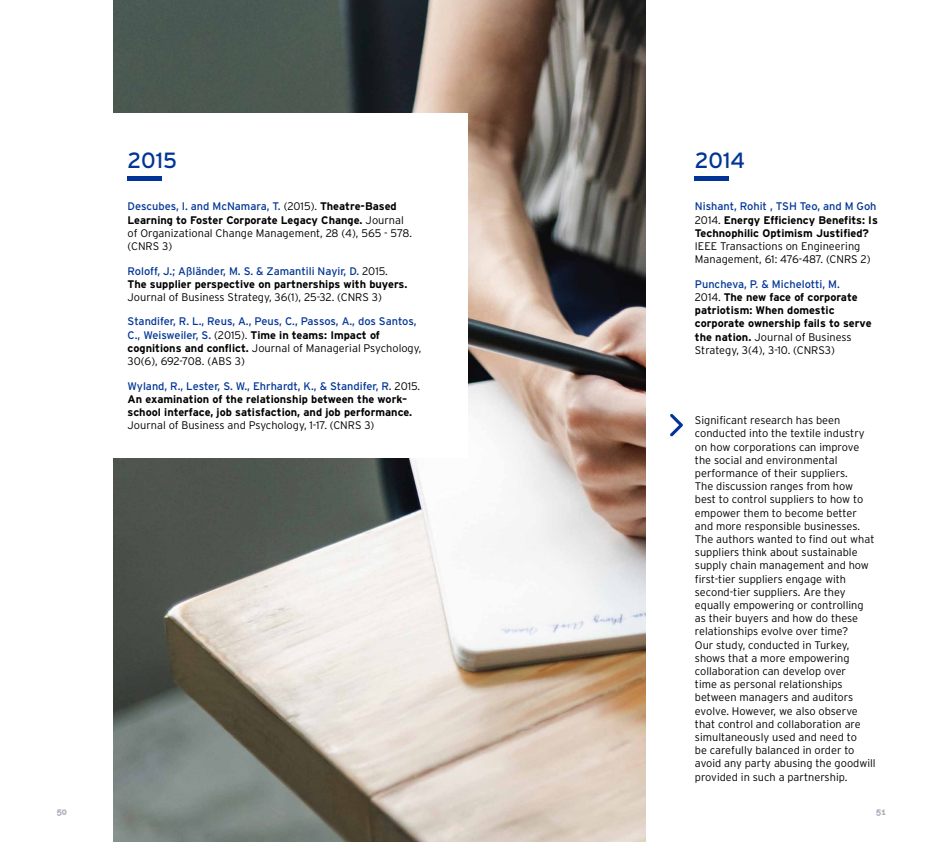
<style>
.page{position:relative;width:936px;height:842px;background:#fff}
.page>*{position:absolute;margin:0;border:0;box-sizing:border-box;transform-origin:0 0}
.t1{font:22px "Interstate";color:#003595}
.t2{font:300 11px/13.2px "Interstate";color:#000}
.t3{font:700 11px/13.2px "Interstate";color:#000}
.t4{font:11px/13.2px "Interstate";letter-spacing:-.01em;color:#003595}
.t5{font:10px "Eurofurencebold";color:#adaebc}
.s1{font-weight:400;color:#003595}
.s2{font-weight:700}
.s3{font-weight:300}
.s4{font-weight:300;color:#000}
.s5{font-weight:700;color:#000}
</style>
<div class="page">
<img style="left:113px;top:0;width:532px;height:842px">
<div style="left:0;top:113px;width:468px;height:345px;background:#fff"></div>
<hr style="left:128px;top:177px;width:34px;height:4px;background:#003595">
<hr style="left:694px;top:177px;width:35px;height:4px;background:#003595">
<svg style="left:670px;top:414px;width:12px;height:22px"></svg>
<h1 class="t1" style="left:128px;top:147px;width:51px">2015</h1>
<p class="t2" style="left:128px;top:200px;width:286px"><span class="s1">Descubes, I. and McNamara, T.</span> (2015). <span class="s2">Theatre-Based Learning to Foster Corporate Legacy Change.</span> Journal of Organizational Change Management, 28 (4), 565 - 578. (CNRS 3)</p>
<p class="t3" style="left:128px;top:264px;width:281px"><span class="s1">Roloff, J.; Aßländer, M. S. &amp; Zamantili Nayir, D.</span> <span class="s3">2015.<br></span>The supplier perspective on partnerships with buyers.</p>
<p class="t2" style="left:128px;top:290px;width:256px">Journal of Business Strategy, 36(1), 25-32. (CNRS 3)</p>
<p class="t4" style="left:128px;top:315px;width:295px">Standifer, R. L., Reus, A., Peus, C., Passos, A., dos Santos, C., Weisweiler, S. <span class="s4">(2015).</span> <span class="s5">Time in teams: Impact of cognitions and conflict.</span> <span class="s4">Journal of Managerial Psychology, 30(6), 692-708. (ABS 3)</span></p>
<p class="t3" style="left:128px;top:379px;width:294px"><span class="s1">Wyland, R., Lester, S. W., Ehrhardt, K., &amp; Standifer, R.</span> <span class="s3">2015.<br></span>An examination of the relationship between the work– school interface, job satisfaction, and job performance.</p>
<p class="t2" style="left:128px;top:419px;width:248px">Journal of Business and Psychology, 1-17. (CNRS 3)</p>
<h1 class="t1" style="left:694px;top:147px;width:52px">2014</h1>
<p class="t3" style="left:694px;top:200px;width:184px"><span class="s1">Nishant, Rohit , TSH Teo, and M Goh<br></span><span class="s3">2014.</span> Energy Efficiency Benefits: Is<br>Technophilic Optimism Justified?</p>
<p class="t2" style="left:694px;top:239px;width:177px">IEEE Transactions on Engineering<br>Management, 61: 476-487. (CNRS 2)</p>
<p class="t3" style="left:694px;top:277px;width:178px"><span class="s1">Puncheva, P. &amp; Michelotti, M.<br></span><span class="s3">2014.</span> The new face of corporate patriotism: When domestic corporate ownership fails to serve the nation. <span class="s3">Journal of Business<br>Strategy, 3(4), 3-10. (CNRS3)</span></p>
<p class="t2" style="left:694px;top:414px;width:182px">Significant research has been conducted into the textile industry on how corporations can improve the social and environmental performance of their suppliers.<br>The discussion ranges from how best to control suppliers to how to empower them to become better and more responsible businesses.<br>The authors wanted to find out what suppliers think about sustainable supply chain management and how first-tier suppliers engage with second-tier suppliers. Are they equally empowering or controlling as their buyers and how do these relationships evolve over time?<br>Our study, conducted in Turkey, shows that a more empowering collaboration can develop over<br>time as personal relationships between managers and auditors evolve. However, we also observe that control and collaboration are simultaneously used and need to<br>be carefully balanced in order to avoid any party abusing the goodwill provided in such a partnership.</p>
<p class="t5" style="left:57px;top:806px;width:12px">50</p>
<p class="t5" style="left:876px;top:806px;width:12px">51</p>
</div>
